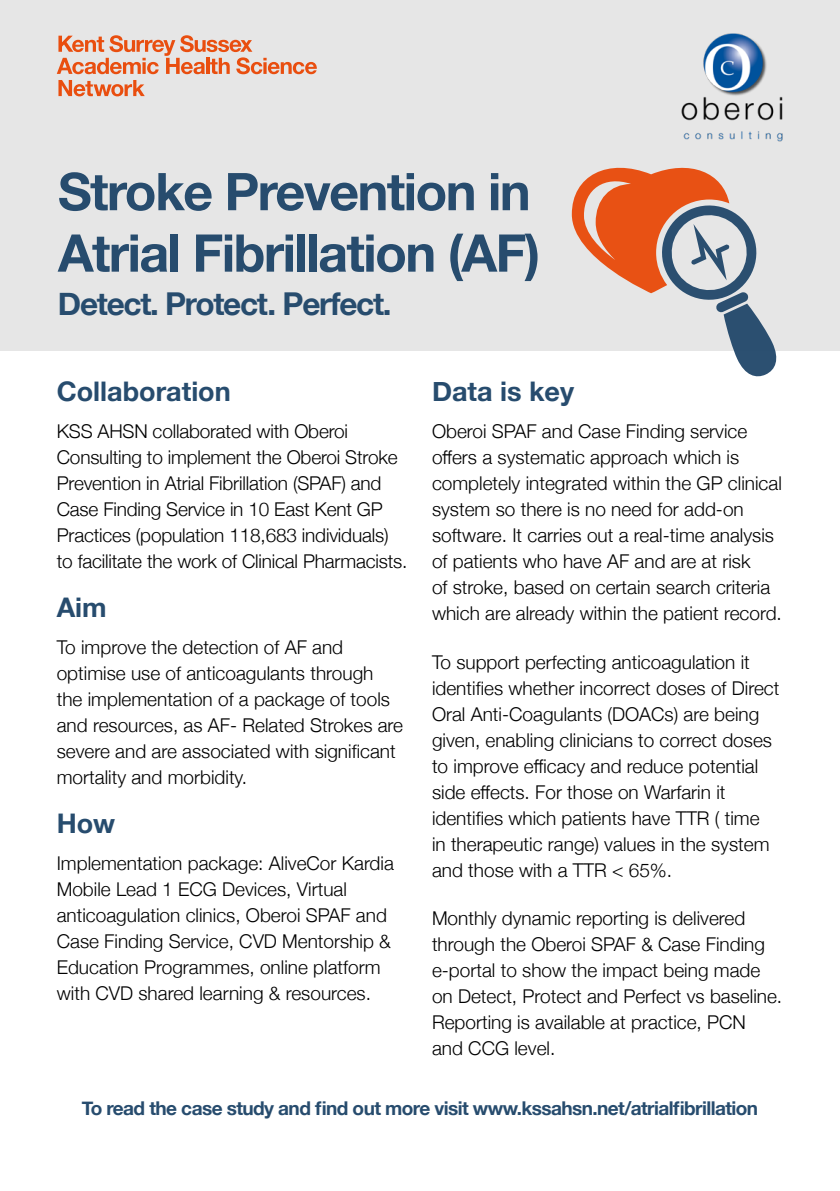
<style>
.page{position:relative;width:840px;height:1191px;background:#fff}
.page>*{position:absolute;margin:0;border:0;box-sizing:border-box;transform-origin:0 0}
.t1{font:700 52px/61.4px "Helvetica Neue";letter-spacing:-.03em;color:#274c6e}
.t2{font:700 31.4px "Helvetica Neue";letter-spacing:-.04em;color:#274c6e}
.t3{font:700 27px "Helvetica Neue";color:#274c6e}
.t4{font:300 19px/26px "Helvetica Neue";color:#000}
.t5{font:700 19px "Helvetica Neue";letter-spacing:-.03em;color:#274c6e}
</style>
<div class="page">
<div style="left:0;top:0;width:839px;height:350px;background:#e6e6e6"></div>
<svg style="left:58px;top:80px;width:87px;height:16px"></svg>
<svg style="left:57px;top:35px;width:260px;height:39px"></svg>
<img style="left:681px;top:33px;width:101px;height:109px">
<svg style="left:571px;top:167px;width:208px;height:210px"></svg>
<h1 class="t1" style="left:58px;top:162px;width:483px">Stroke Prevention in<br>Atrial Fibrillation (AF)</h1>
<h2 class="t2" style="left:58px;top:279px;width:335px">Detect. Protect. Perfect.</h2>
<h3 class="t3" style="left:57px;top:370px;width:175px">Collaboration</h3>
<p class="t4" style="left:57px;top:417px;width:352px">KSS AHSN collaborated with Oberoi Consulting to implement the Oberoi Stroke Prevention in Atrial Fibrillation (SPAF) and Case Finding Service in 10 East Kent GP Practices (population 118,683 individuals) to facilitate the work of Clinical Pharmacists.</p>
<h3 class="t3" style="left:57px;top:586px;width:51px">Aim</h3>
<p class="t4" style="left:57px;top:633px;width:348px">To improve the detection of AF and optimise use of anticoagulants through the implementation of a package of tools and resources, as AF- Related Strokes are severe and are associated with significant mortality and morbidity.</p>
<h3 class="t3" style="left:57px;top:802px;width:60px">How</h3>
<p class="t4" style="left:57px;top:849px;width:338px">Implementation package: AliveCor Kardia Mobile Lead 1 ECG Devices, Virtual anticoagulation clinics, Oberoi SPAF and Case Finding Service, CVD Mentorship &amp; Education Programmes, online platform with CVD shared learning &amp; resources.</p>
<h3 class="t3" style="left:432px;top:370px;width:143px">Data is key</h3>
<p class="t4" style="left:432px;top:417px;width:351px">Oberoi SPAF and Case Finding service offers a systematic approach which is completely integrated within the GP clinical system so there is no need for add-on software. It carries out a real-time analysis of patients who have AF and are at risk<br>of stroke, based on certain search criteria which are already within the patient record.</p>
<p class="t4" style="left:432px;top:647px;width:349px">To support perfecting anticoagulation it identifies whether incorrect doses of Direct Oral Anti-Coagulants (DOACs) are being given, enabling clinicians to correct doses to improve efficacy and reduce potential side effects. For those on Warfarin it identifies which patients have TTR ( time<br>in therapeutic range) values in the system and those with a TTR &lt; 65%.</p>
<p class="t4" style="left:432px;top:904px;width:351px">Monthly dynamic reporting is delivered through the Oberoi SPAF &amp; Case Finding e-portal to show the impact being made on Detect, Protect and Perfect vs baseline.<br>Reporting is available at practice, PCN<br>and CCG level.</p>
<p class="t5" style="left:82px;top:1093px;width:677px">To read the case study and find out more visit www.kssahsn.net/atrialfibrillation</p>
</div>
